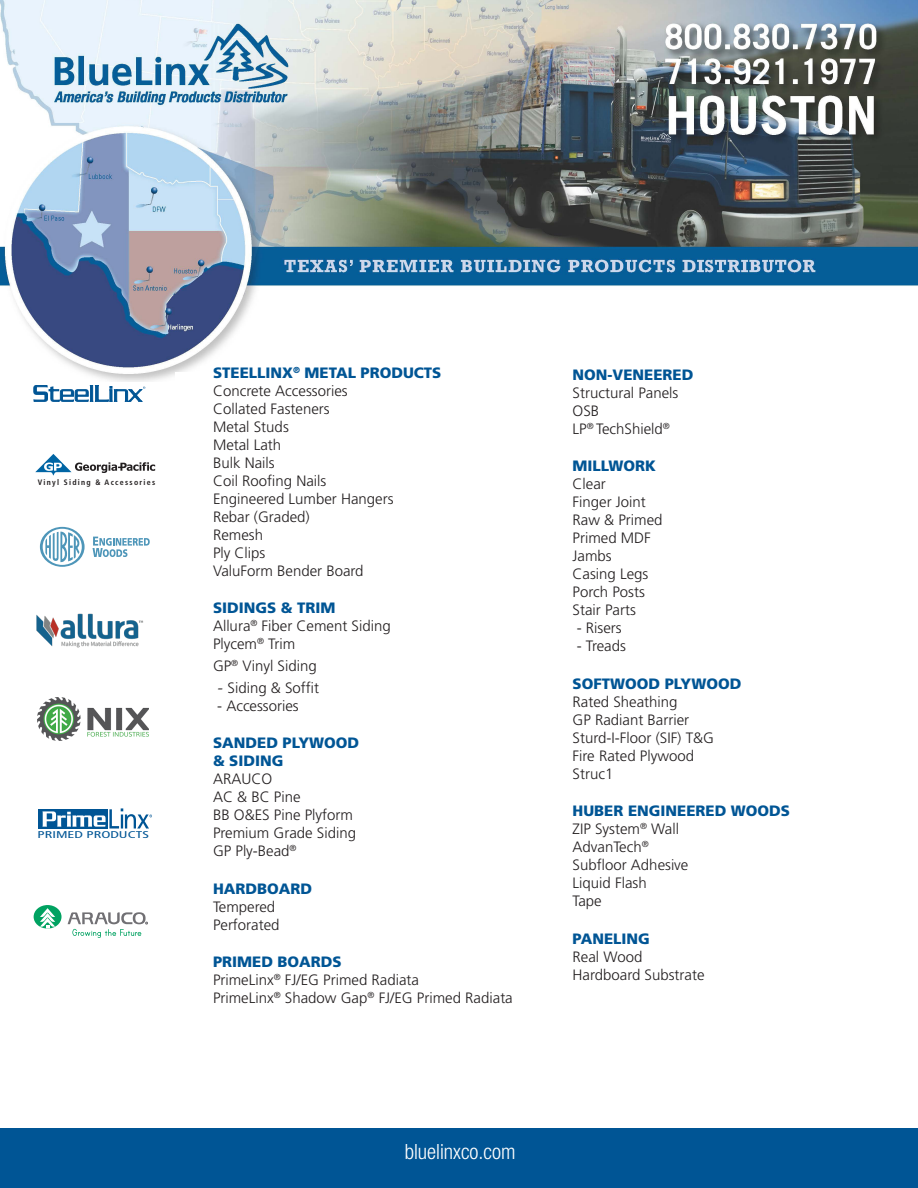
<style>
.page{position:relative;width:918px;height:1188px;background:#fff}
.page>*{position:absolute;margin:0;border:0;box-sizing:border-box;transform-origin:0 0}
.t1{font:300 condensed 21px "Helvetica Neue LT Std";color:#fff}
.t2{font:300 15px "Frutiger LT Std";color:#231f20}
.t3{font:900 15px/18px "Frutiger LT Std";color:#005595}
.t4{font:condensed 9.9px "Frutiger LT Std";color:#005595;scale:1.51 1}
.t5{font:700 condensed 7.95px "Frutiger LT Std";letter-spacing:.16em;color:#231f20}
.s1{font-family:"Minion Pro";font-weight:400;font-size:18px}
</style>
<div class="page">
<div style="left:0;top:1128px;width:918px;height:60px;background:#005595"></div>
<img style="left:0;top:0;width:918px;height:382px">
<div style="left:201px;top:367px;width:501px;height:54px;background:#fff"></div>
<div style="left:176px;top:372px;width:60px;height:55px;background:#fff"></div>
<svg style="left:34px;top:385px;width:111px;height:17px"></svg>
<img style="left:38px;top:697px;width:111px;height:43px">
<img style="left:36px;top:613px;width:107px;height:35px">
<svg style="left:40px;top:527px;width:45px;height:40px"></svg>
<svg style="left:93px;top:537px;width:57px;height:20px"></svg>
<div style="left:34px;top:905px;width:28px;height:24px;background:#00a261;border-radius:50%"></div>
<svg style="left:40px;top:908px;width:15px;height:21px"></svg>
<svg style="left:68px;top:912px;width:80px;height:26px"></svg>
<div style="left:39px;top:809px;width:69px;height:20px;background:#005595"></div>
<svg style="left:42px;top:808px;width:110px;height:21px"></svg>
<svg style="left:35px;top:454px;width:120px;height:22px"></svg>
<p class="t5" style="left:38px;top:478px;width:119px">Vinyl Siding &amp; Accessories</p>
<p class="t4" style="left:38px;top:829px;width:75px">PRIMED PRODUCTS</p>
<p class="t3" style="left:213px;top:364px;width:230px">STEELLINX<sup>®</sup> METAL PRODUCTS</p>
<p class="t2" style="left:213px;top:382px;width:136px">Concrete Accessories</p>
<p class="t2" style="left:213px;top:400px;width:118px">Collated Fasteners</p>
<p class="t2" style="left:213px;top:418px;width:77px">Metal Studs</p>
<p class="t2" style="left:213px;top:436px;width:70px">Metal Lath</p>
<p class="t2" style="left:213px;top:454px;width:63px">Bulk Nails</p>
<p class="t2" style="left:213px;top:472px;width:115px">Coil Roofing Nails</p>
<p class="t2" style="left:213px;top:490px;width:182px">Engineered Lumber Hangers</p>
<p class="t2" style="left:213px;top:508px;width:98px">Rebar (Graded)</p>
<p class="t2" style="left:213px;top:526px;width:52px">Remesh</p>
<p class="t2" style="left:213px;top:544px;width:54px">Ply Clips</p>
<p class="t2" style="left:213px;top:562px;width:152px">ValuForm Bender Board</p>
<p class="t3" style="left:213px;top:599px;width:124px">SIDINGS &amp; TRIM</p>
<p class="t2" style="left:213px;top:618px;width:179px">Allura<sup>®</sup> Fiber Cement Siding</p>
<p class="t2" style="left:213px;top:636px;width:84px">Plycem<sup>®</sup> Trim</p>
<p class="t2" style="left:213px;top:657px;width:105px">GP<sup>®</sup> Vinyl Siding</p>
<p class="t2" style="left:217px;top:679px;width:103px"><span class="s1">-</span> Siding &amp; Soffit</p>
<p class="t2" style="left:217px;top:697px;width:83px">- Accessories</p>
<p class="t3" style="left:213px;top:734px;width:148px">SANDED PLYWOOD &amp; SIDING</p>
<p class="t2" style="left:213px;top:770px;width:61px">ARAUCO</p>
<p class="t2" style="left:213px;top:788px;width:89px">AC &amp; BC Pine</p>
<p class="t2" style="left:213px;top:806px;width:142px">BB O&amp;ES Pine Plyform</p>
<p class="t2" style="left:213px;top:824px;width:145px">Premium Grade Siding</p>
<p class="t2" style="left:213px;top:842px;width:85px">GP Ply-Bead<sup>®</sup></p>
<p class="t3" style="left:213px;top:879px;width:101px">HARDBOARD</p>
<p class="t2" style="left:213px;top:898px;width:64px">Tempered</p>
<p class="t2" style="left:213px;top:916px;width:68px">Perforated</p>
<p class="t3" style="left:213px;top:953px;width:130px">PRIMED BOARDS</p>
<p class="t2" style="left:213px;top:971px;width:208px">PrimeLinx<sup>®</sup> FJ/EG Primed Radiata</p>
<p class="t2" style="left:213px;top:989px;width:301px">PrimeLinx<sup>®</sup> Shadow Gap<sup>®</sup> FJ/EG Primed Radiata</p>
<h1 class="t1" style="left:405px;top:1140px;width:112px">bluelinxco.com</h1>
<p class="t3" style="left:573px;top:365px;width:122px">NON-VENEERED</p>
<p class="t2" style="left:573px;top:384px;width:107px">Structural Panels</p>
<p class="t2" style="left:573px;top:402px;width:28px">OSB</p>
<p class="t2" style="left:573px;top:420px;width:99px">LP<sup>®</sup> TechShield<sup>®</sup></p>
<p class="t3" style="left:573px;top:457px;width:85px">MILLWORK</p>
<p class="t2" style="left:573px;top:475px;width:35px">Clear</p>
<p class="t2" style="left:573px;top:493px;width:75px">Finger Joint</p>
<p class="t2" style="left:573px;top:511px;width:92px">Raw &amp; Primed</p>
<p class="t2" style="left:573px;top:529px;width:80px">Primed MDF</p>
<p class="t2" style="left:573px;top:547px;width:41px">Jambs</p>
<p class="t2" style="left:573px;top:565px;width:77px">Casing Legs</p>
<p class="t2" style="left:573px;top:583px;width:74px">Porch Posts</p>
<p class="t2" style="left:573px;top:601px;width:65px">Stair Parts</p>
<p class="t2" style="left:577px;top:619px;width:46px">- Risers</p>
<p class="t2" style="left:577px;top:637px;width:51px">- Treads</p>
<p class="t3" style="left:573px;top:674px;width:170px">SOFTWOOD PLYWOOD</p>
<p class="t2" style="left:573px;top:693px;width:107px">Rated Sheathing</p>
<p class="t2" style="left:573px;top:711px;width:118px">GP Radiant Barrier</p>
<p class="t2" style="left:573px;top:729px;width:143px">Sturd-I-Floor (SIF) T&amp;G</p>
<p class="t2" style="left:573px;top:747px;width:123px">Fire Rated Plywood</p>
<p class="t2" style="left:573px;top:765px;width:42px">Struc1</p>
<p class="t3" style="left:573px;top:802px;width:219px">HUBER ENGINEERED WOODS</p>
<p class="t2" style="left:573px;top:820px;width:108px">ZIP System<sup>®</sup> Wall</p>
<p class="t2" style="left:573px;top:838px;width:78px">AdvanTech<sup>®</sup></p>
<p class="t2" style="left:573px;top:856px;width:117px">Subfloor Adhesive</p>
<p class="t2" style="left:573px;top:874px;width:76px">Liquid Flash</p>
<p class="t2" style="left:573px;top:892px;width:31px">Tape</p>
<p class="t3" style="left:573px;top:929px;width:79px">PANELING</p>
<p class="t2" style="left:573px;top:948px;width:71px">Real Wood</p>
<p class="t2" style="left:573px;top:966px;width:133px">Hardboard Substrate</p>
</div>
